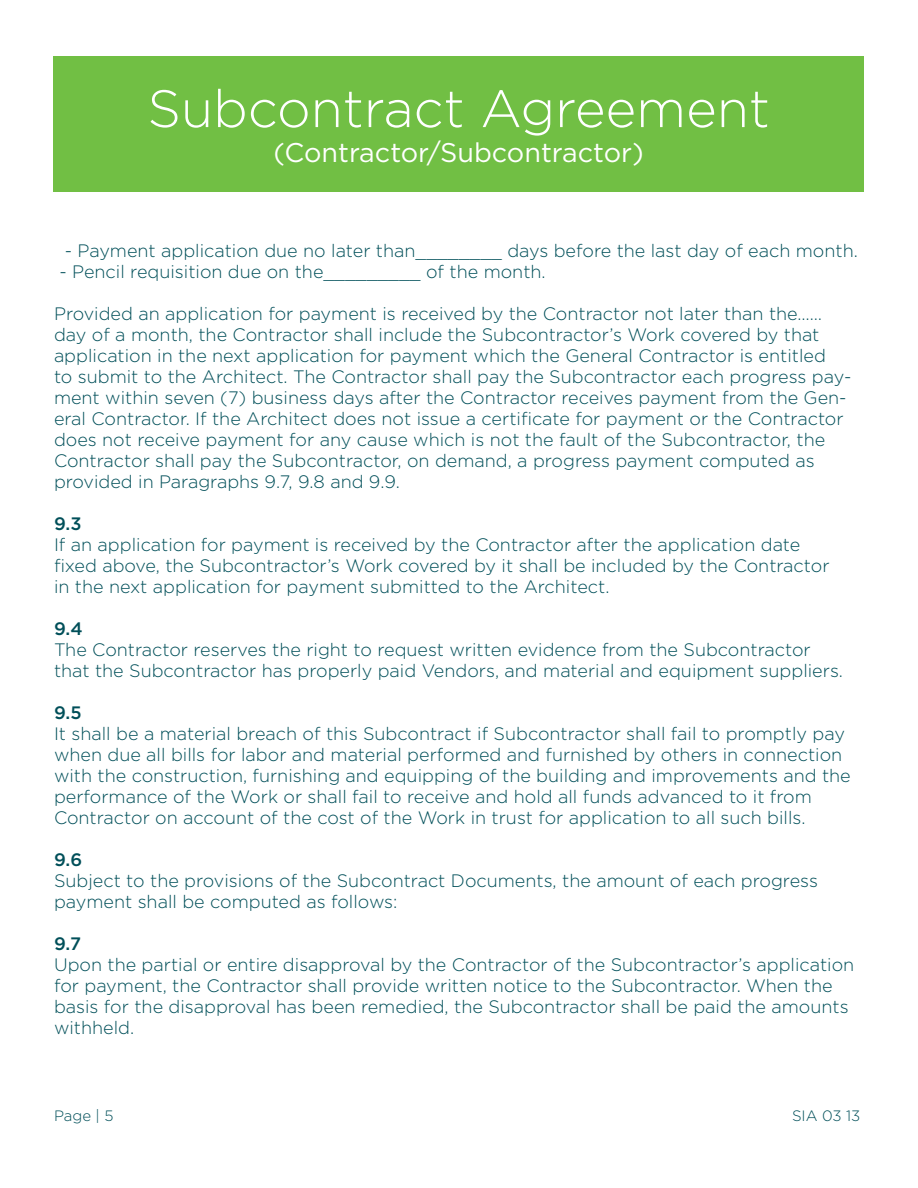
<style>
.page{position:relative;width:918px;height:1188px;background:#fff}
.page>*{position:absolute;margin:0;border:0;box-sizing:border-box;transform-origin:0 0}
.t1{font:300 52.5px "Gotham";color:#fff}
.t2{font:27px "Gotham";color:#fff}
.t3{font:300 18px/21px "Gotham";color:#004f59}
.t4{font:300 15px "Gotham";color:#004f59}
.s1{font-weight:500}
</style>
<div class="page">
<div style="left:53px;top:56px;width:811px;height:136px;background:#71bf44"></div>
<p class="t1" style="left:147px;top:75px;width:624px">Subcontract Agreement</p>
<p class="t2" style="left:273px;top:135px;width:372px">(Contractor/Subcontractor)</p>
<p class="t3" style="left:65px;top:240px;width:795px">- Payment application due no later than________ days before the last day of each month.</p>
<p class="t3" style="left:59px;top:261px;width:488px">- Pencil requisition due on the_________ of the month.</p>
<p class="t3" style="left:54px;top:303px;width:799px">Provided an application for payment is received by the Contractor not later than the…… day of a month, the Contractor shall include the Subcontractor’s Work covered by that application in the next application for payment which the General Contractor is entitled<br>to submit to the Architect. The Contractor shall pay the Subcontractor each progress pay&shy;ment within seven (7) business days after the Contractor receives payment from the Gen&shy;eral Contractor. If the Architect does not issue a certificate for payment or the Contractor does not receive payment for any cause which is not the fault of the Subcontractor, the Contractor shall pay the Subcontractor, on demand, a progress payment computed as provided in Paragraphs 9.7, 9.8 and 9.9.</p>
<p class="t3" style="left:54px;top:513px;width:777px"><span class="s1">9.3<br></span>If an application for payment is received by the Contractor after the application date fixed above, the Subcontractor’s Work covered by it shall be included by the Contractor in the next application for payment submitted to the Architect.</p>
<p class="t3" style="left:54px;top:618px;width:791px"><span class="s1">9.4<br></span>The Contractor reserves the right to request written evidence from the Subcontractor that the Subcontractor has properly paid Vendors, and material and equipment suppliers.</p>
<p class="t3" style="left:54px;top:702px;width:798px"><span class="s1">9.5<br></span>It shall be a material breach of this Subcontract if Subcontractor shall fail to promptly pay when due all bills for labor and material performed and furnished by others in connection with the construction, furnishing and equipping of the building and improvements and the performance of the Work or shall fail to receive and hold all funds advanced to it from Contractor on account of the cost of the Work in trust for application to all such bills.</p>
<p class="t3" style="left:54px;top:849px;width:765px"><span class="s1">9.6<br></span>Subject to the provisions of the Subcontract Documents, the amount of each progress payment shall be computed as follows:</p>
<p class="t3" style="left:54px;top:933px;width:802px"><span class="s1">9.7<br></span>Upon the partial or entire disapproval by the Contractor of the Subcontractor’s application for payment, the Contractor shall provide written notice to the Subcontractor. When the basis for the disapproval has been remedied, the Subcontractor shall be paid the amounts withheld.</p>
<p class="t4" style="left:54px;top:1106px;width:61px">Page | 5</p>
<p class="t4" style="left:792px;top:1106px;width:70px">SIA 03 13</p>
</div>
